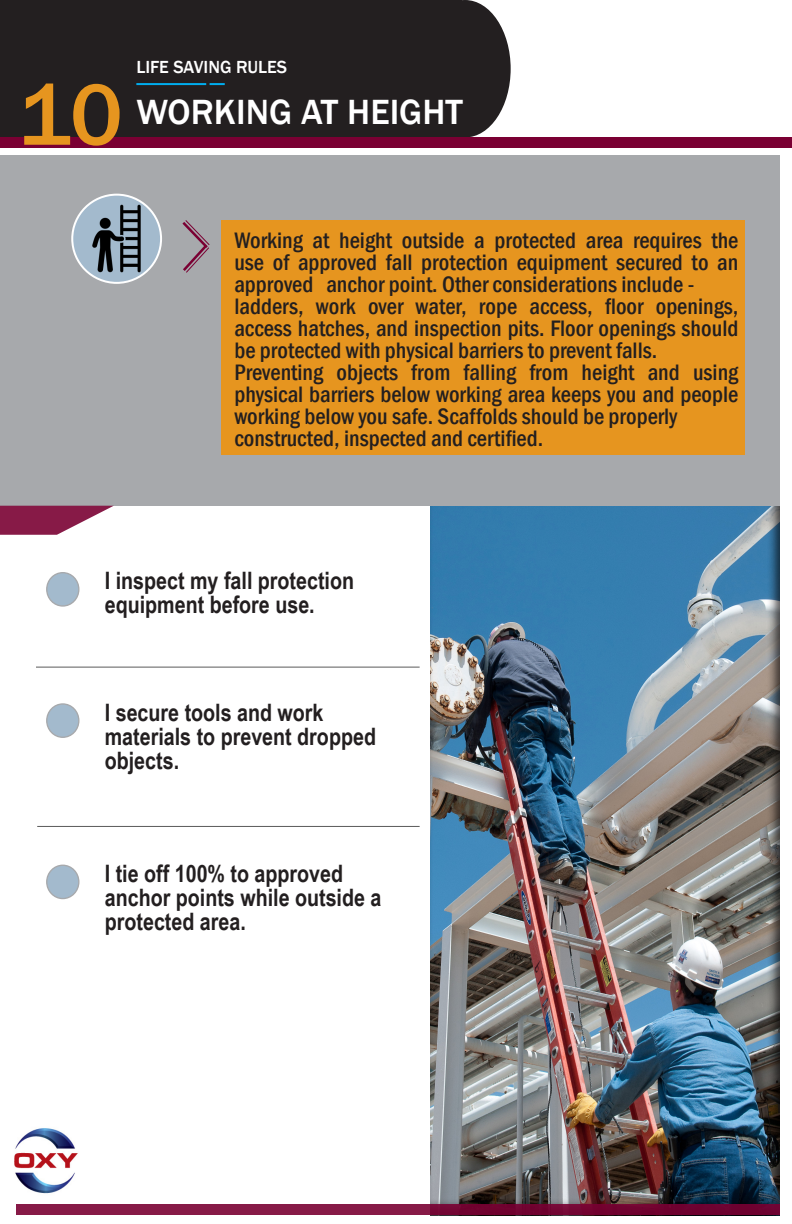
<style>
.page{position:relative;width:792px;height:1224px;background:#fff}
.page>*{position:absolute;margin:0;border:0;box-sizing:border-box;transform-origin:0 0}
.t1{font:500 90px "Franklin Gothic";color:#e6951f}
.t2{font:500 36px "Franklin Gothic";color:#fff}
.t3{font:700 24px/24px "Arial Narrow";color:#231f20}
.t4{font:500 condensed 23px/22px "Franklin Gothic";color:#231f20;text-align:justify}
.t5{font:500 18px "Franklin Gothic";color:#fff}
</style>
<div class="page">
<div style="left:430px;top:503px;width:350px;height:713px;background:#231f20;opacity:.75"></div>
<div style="left:0;top:155px;width:779px;height:351px;background:#a7a9ac"></div>
<svg style="left:16px;top:1204px;width:763px;height:11px;background:#7c0f3c"></svg>
<div style="left:221px;top:220px;width:524px;height:234px;background:#e6951f"></div>
<svg style="left:0;top:506px;width:113px;height:29px"></svg>
<hr style="left:37px;top:826px;width:383px;height:1px;background:#5a5a5a">
<hr style="left:36px;top:667px;width:384px;height:1px;background:#5a5a5a">
<div style="left:47px;top:573px;width:32px;height:33px;background:#a3bacd;border-radius:50%"></div>
<div style="left:46px;top:572px;width:33px;height:35px;border:1px solid #a7a9ac;border-radius:50%"></div>
<div style="left:47px;top:704px;width:32px;height:33px;background:#a3bacd;border-radius:50%"></div>
<div style="left:46px;top:703px;width:33px;height:35px;border:1px solid #a7a9ac;border-radius:50%"></div>
<div style="left:47px;top:865px;width:32px;height:34px;background:#a3bacd;border-radius:50%"></div>
<div style="left:46px;top:865px;width:33px;height:34px;border:1px solid #a7a9ac;border-radius:50%"></div>
<img style="left:14px;top:1128px;width:64px;height:66px">
<div style="left:72px;top:195px;width:89px;height:88px;background:#a3bacd;border-radius:50%"></div>
<img style="left:82px;top:204px;width:70px;height:70px">
<div style="left:71px;top:194px;width:91px;height:90px;border:2px solid #fff;border-radius:50%"></div>
<div style="left:0;top:0;width:461px;height:142px;background:#231f20"></div>
<div style="left:419px;top:0;width:92px;height:137px;background:#231f20;border-radius:50%"></div>
<hr style="left:136px;top:83px;width:70px;height:2px;background:#00aeef">
<svg style="left:210px;top:83px;width:15px;height:2px"></svg>
<div style="left:0;top:137px;width:792px;height:11px;background:#7a0033"></div>
<svg style="left:182px;top:220px;width:28px;height:53px"></svg>
<p class="t1" style="left:18px;top:59px;width:106px">10</p>
<p class="t5" style="left:136px;top:55px;width:152px">LIFE SAVING RULES</p>
<p class="t2" style="left:136px;top:90px;width:328px">WORKING AT HEIGHT</p>
<p class="t4" style="left:234px;top:229px;width:506px">Working at height outside a protected area requires the use of approved fall protection equipment secured to an approved anchor point. Other considerations include -</p>
<p class="t4" style="left:234px;top:295px;width:506px">ladders, work over water, rope access, floor openings, access hatches, and inspection pits. Floor openings should be protected with physical barriers to prevent falls.</p>
<p class="t4" style="left:234px;top:361px;width:506px">Preventing objects from falling from height and using physical barriers below working area keeps you and people working below you safe. Scaffolds should be properly</p>
<p class="t4" style="left:234px;top:427px;width:310px">constructed, inspected and certified.</p>
<p class="t3" style="left:105px;top:568px;width:251px">I inspect my fall protection equipment before use.</p>
<p class="t3" style="left:105px;top:699px;width:273px">I secure tools and work materials to prevent dropped objects.</p>
<p class="t3" style="left:105px;top:860px;width:278px">I tie off 100% to approved anchor points while outside a protected area.</p>
</div>
